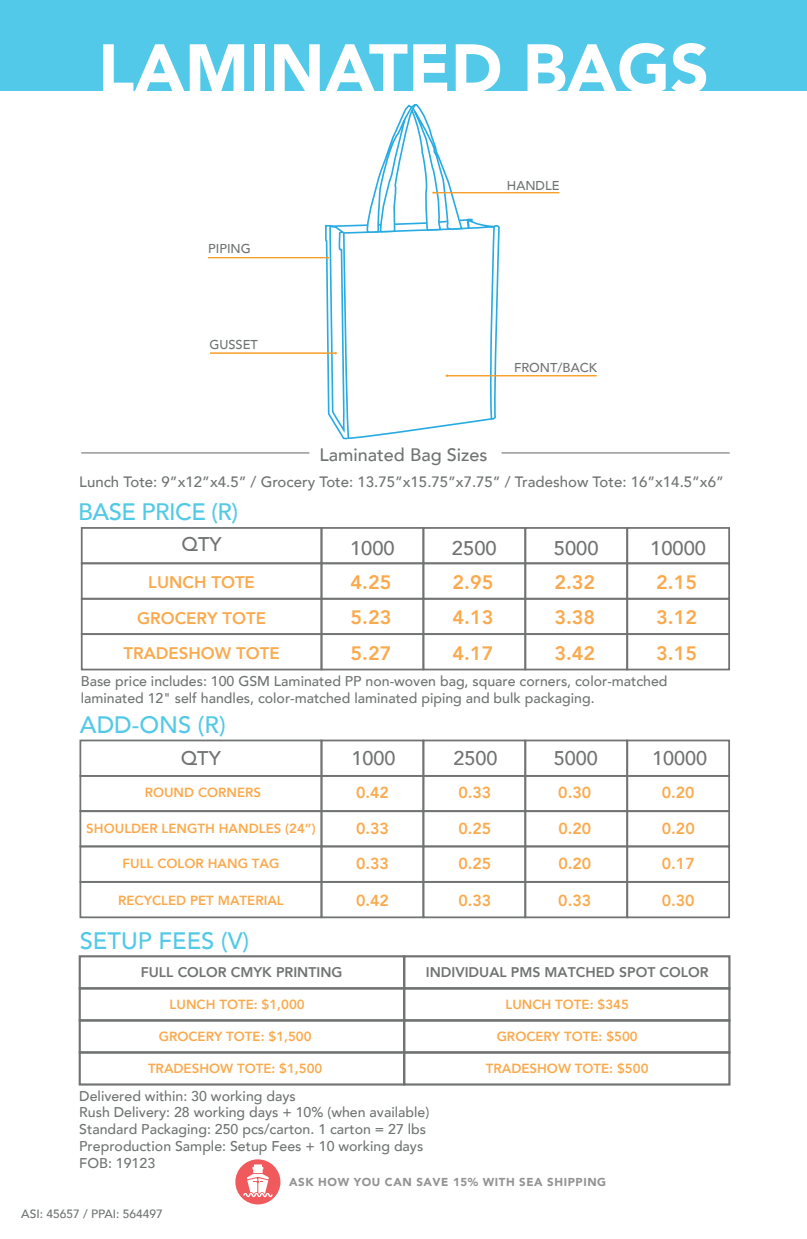
<style>
.page{position:relative;width:807px;height:1239px;background:#fff}
.page>*{position:absolute;margin:0;border:0;box-sizing:border-box;transform-origin:0 0}
.t1{font:900 68px "Avenir";color:#fff}
.t2{font:500 23.8px "Avenir";color:#52c9e6}
.t3{font:500 23.8px "Avenir";letter-spacing:-.02em;color:#52c9e6}
.t4{font:500 19.8px "Avenir";color:#717372}
.t5{font:800 19.4px "Avenir";color:#faaa4e}
.t6{font:500 18px "Avenir";color:#707373}
.t7{font:800 16.8px "Avenir";color:#faaa4e}
.t8{font:800 15.8px "Avenir";color:#faaa4e}
.t9{font:500 15px "Avenir";color:#707373}
.t10{font:500 14.2px/17px "Avenir";color:#707373}
.t11{font:800 14px "Avenir";color:#717372}
.t12{font:800 13.2px "Avenir";color:#faaa4e}
.t13{font:500 12.8px "Avenir";color:#707373}
.t14{font:500 12px "Avenir";color:#707373}
.t15{font:900 11.4px "Avenir";letter-spacing:.05em;color:#939393}
</style>
<div class="page">
<div style="left:79px;top:955px;width:326px;height:34px;border:2px solid #717372"></div>
<div style="left:403px;top:955px;width:327px;height:34px;border:2px solid #717372"></div>
<div style="left:79px;top:987px;width:326px;height:34px;border:2px solid #717372"></div>
<div style="left:403px;top:987px;width:327px;height:34px;border:2px solid #717372"></div>
<div style="left:79px;top:1019px;width:326px;height:34px;border:2px solid #717372"></div>
<div style="left:403px;top:1019px;width:327px;height:34px;border:2px solid #717372"></div>
<div style="left:79px;top:1051px;width:326px;height:34px;border:2px solid #717372"></div>
<div style="left:403px;top:1051px;width:327px;height:34px;border:2px solid #717372"></div>
<div style="left:320px;top:527px;width:104px;height:37px;border:2px solid #717372"></div>
<div style="left:422px;top:527px;width:104px;height:37px;border:2px solid #717372"></div>
<div style="left:524px;top:527px;width:104px;height:37px;border:2px solid #717372"></div>
<div style="left:626px;top:527px;width:103px;height:37px;border:2px solid #717372"></div>
<div style="left:320px;top:562px;width:104px;height:37px;border:2px solid #717372"></div>
<div style="left:422px;top:562px;width:104px;height:37px;border:2px solid #717372"></div>
<div style="left:524px;top:562px;width:104px;height:37px;border:2px solid #717372"></div>
<div style="left:626px;top:562px;width:103px;height:37px;border:2px solid #717372"></div>
<div style="left:81px;top:527px;width:241px;height:37px;border:2px solid #717372"></div>
<div style="left:81px;top:562px;width:241px;height:37px;border:2px solid #717372"></div>
<div style="left:320px;top:598px;width:104px;height:37px;border:2px solid #717372"></div>
<div style="left:422px;top:598px;width:104px;height:37px;border:2px solid #717372"></div>
<div style="left:524px;top:598px;width:104px;height:37px;border:2px solid #717372"></div>
<div style="left:626px;top:598px;width:103px;height:37px;border:2px solid #717372"></div>
<div style="left:81px;top:598px;width:241px;height:37px;border:2px solid #717372"></div>
<div style="left:320px;top:633px;width:104px;height:37px;border:2px solid #717372"></div>
<div style="left:422px;top:633px;width:104px;height:37px;border:2px solid #717372"></div>
<div style="left:524px;top:633px;width:104px;height:37px;border:2px solid #717372"></div>
<div style="left:626px;top:633px;width:103px;height:37px;border:2px solid #717372"></div>
<div style="left:81px;top:633px;width:241px;height:37px;border:2px solid #717372"></div>
<div style="left:320px;top:739px;width:104px;height:37px;border:2px solid #717372"></div>
<div style="left:422px;top:739px;width:104px;height:37px;border:2px solid #717372"></div>
<div style="left:524px;top:739px;width:104px;height:37px;border:2px solid #717372"></div>
<div style="left:626px;top:739px;width:103px;height:37px;border:2px solid #717372"></div>
<div style="left:320px;top:775px;width:104px;height:37px;border:2px solid #717372"></div>
<div style="left:422px;top:775px;width:104px;height:37px;border:2px solid #717372"></div>
<div style="left:524px;top:775px;width:104px;height:37px;border:2px solid #717372"></div>
<div style="left:626px;top:775px;width:103px;height:37px;border:2px solid #717372"></div>
<div style="left:79px;top:739px;width:243px;height:37px;border:2px solid #717372"></div>
<div style="left:79px;top:775px;width:243px;height:37px;border:2px solid #717372"></div>
<div style="left:422px;top:845px;width:104px;height:37px;border:2px solid #717372"></div>
<div style="left:524px;top:845px;width:104px;height:37px;border:2px solid #717372"></div>
<div style="left:626px;top:845px;width:103px;height:37px;border:2px solid #717372"></div>
<div style="left:320px;top:810px;width:104px;height:37px;border:2px solid #717372"></div>
<div style="left:422px;top:810px;width:104px;height:37px;border:2px solid #717372"></div>
<div style="left:524px;top:810px;width:104px;height:37px;border:2px solid #717372"></div>
<div style="left:626px;top:810px;width:103px;height:37px;border:2px solid #717372"></div>
<div style="left:79px;top:810px;width:243px;height:37px;border:2px solid #717372"></div>
<div style="left:79px;top:845px;width:243px;height:37px;border:2px solid #717372"></div>
<div style="left:320px;top:881px;width:104px;height:37px;border:2px solid #717372"></div>
<div style="left:422px;top:881px;width:104px;height:37px;border:2px solid #717372"></div>
<div style="left:524px;top:881px;width:104px;height:37px;border:2px solid #717372"></div>
<div style="left:626px;top:881px;width:103px;height:37px;border:2px solid #717372"></div>
<div style="left:79px;top:881px;width:243px;height:37px;border:2px solid #717372"></div>
<hr style="left:446px;top:375px;width:150px;height:1px;background:#f89c23">
<hr style="left:433px;top:192px;width:126px;height:1px;background:#f89c23">
<hr style="left:210px;top:353px;width:126px;height:1px;background:#f89c23">
<hr style="left:208px;top:257px;width:120px;height:1px;background:#f89c23">
<svg style="left:326px;top:105px;width:174px;height:335px"></svg>
<div style="left:0;top:0;width:806px;height:90px;background:#52c9e8"></div>
<svg style="left:235px;top:1159px;width:45px;height:45px"></svg>
<hr style="left:81px;top:452px;width:228px;height:1px;background:#717372">
<hr style="left:501px;top:452px;width:228px;height:1px;background:#717372">
<h1 class="t1" style="left:98px;top:10px;width:612px">LAMINATED BAGS</h1>
<p class="t13" style="left:208px;top:238px;width:44px">PIPING</p>
<p class="t13" style="left:209px;top:334px;width:50px">GUSSET</p>
<p class="t13" style="left:506px;top:174px;width:54px">HANDLE</p>
<p class="t13" style="left:514px;top:356px;width:84px">FRONT/BACK</p>
<p class="t6" style="left:319px;top:439px;width:169px">Laminated Bag Sizes</p>
<p class="t9" style="left:79px;top:469px;width:646px">Lunch Tote: 9”x12”x4.5” / Grocery Tote: 13.75”x15.75”x7.75” / Tradeshow Tote: 16”x14.5”x6”</p>
<h2 class="t3" style="left:78px;top:491px;width:161px">BASE PRICE (R)</h2>
<h3 class="t4" style="left:181px;top:527px;width:41px">QTY</h3>
<p class="t7" style="left:148px;top:569px;width:108px">LUNCH TOTE</p>
<h3 class="t4" style="left:350px;top:530px;width:46px">1000</h3>
<h3 class="t4" style="left:452px;top:530px;width:46px">2500</h3>
<h3 class="t4" style="left:554px;top:530px;width:46px">5000</h3>
<h3 class="t4" style="left:650px;top:530px;width:57px">10000</h3>
<h3 class="t5" style="left:350px;top:567px;width:42px">4.25</h3>
<h3 class="t5" style="left:452px;top:567px;width:42px">2.95</h3>
<h3 class="t5" style="left:554px;top:567px;width:42px">2.32</h3>
<h3 class="t5" style="left:656px;top:567px;width:42px">2.15</h3>
<p class="t7" style="left:137px;top:604px;width:130px">GROCERY TOTE</p>
<h3 class="t5" style="left:350px;top:602px;width:42px">5.23</h3>
<h3 class="t5" style="left:452px;top:602px;width:42px">4.13</h3>
<h3 class="t5" style="left:554px;top:602px;width:42px">3.38</h3>
<h3 class="t5" style="left:656px;top:602px;width:42px">3.12</h3>
<p class="t7" style="left:123px;top:640px;width:158px">TRADESHOW TOTE</p>
<h3 class="t5" style="left:350px;top:638px;width:42px">5.27</h3>
<h3 class="t5" style="left:452px;top:638px;width:42px">4.17</h3>
<h3 class="t5" style="left:554px;top:638px;width:42px">3.42</h3>
<h3 class="t5" style="left:656px;top:638px;width:42px">3.15</h3>
<p class="t10" style="left:81px;top:671px;width:588px">Base price includes: 100 GSM Laminated PP non-woven bag, square corners, color-matched laminated 12" self handles, color-matched laminated piping and bulk packaging.</p>
<h2 class="t2" style="left:80px;top:704px;width:147px">ADD-ONS (R)</h2>
<h3 class="t4" style="left:181px;top:740px;width:41px">QTY</h3>
<h3 class="t4" style="left:351px;top:741px;width:46px">1000</h3>
<h3 class="t4" style="left:453px;top:741px;width:46px">2500</h3>
<h3 class="t4" style="left:553px;top:741px;width:46px">5000</h3>
<h3 class="t4" style="left:652px;top:741px;width:57px">10000</h3>
<p class="t12" style="left:145px;top:782px;width:118px">ROUND CORNERS</p>
<p class="t8" style="left:356px;top:780px;width:34px">0.42</p>
<p class="t8" style="left:458px;top:780px;width:34px">0.33</p>
<p class="t8" style="left:558px;top:780px;width:34px">0.30</p>
<p class="t8" style="left:661px;top:780px;width:34px">0.20</p>
<p class="t12" style="left:86px;top:818px;width:231px">SHOULDER LENGTH HANDLES (24”)</p>
<p class="t8" style="left:356px;top:816px;width:34px">0.33</p>
<p class="t8" style="left:458px;top:816px;width:34px">0.25</p>
<p class="t8" style="left:558px;top:816px;width:34px">0.20</p>
<p class="t8" style="left:661px;top:816px;width:34px">0.20</p>
<p class="t12" style="left:123px;top:853px;width:158px">FULL COLOR HANG TAG</p>
<p class="t8" style="left:356px;top:850px;width:34px">0.33</p>
<p class="t8" style="left:458px;top:850px;width:34px">0.25</p>
<p class="t8" style="left:558px;top:850px;width:34px">0.20</p>
<p class="t8" style="left:661px;top:850px;width:34px">0.17</p>
<p class="t12" style="left:118px;top:890px;width:167px">RECYCLED PET MATERIAL</p>
<p class="t8" style="left:356px;top:888px;width:34px">0.42</p>
<p class="t8" style="left:458px;top:888px;width:34px">0.33</p>
<p class="t8" style="left:558px;top:888px;width:34px">0.33</p>
<p class="t8" style="left:661px;top:888px;width:34px">0.30</p>
<h2 class="t2" style="left:80px;top:920px;width:171px">SETUP FEES (V)</h2>
<p class="t11" style="left:141px;top:961px;width:203px">FULL COLOR CMYK PRINTING</p>
<p class="t11" style="left:426px;top:961px;width:284px">INDIVIDUAL PMS MATCHED SPOT COLOR</p>
<p class="t12" style="left:505px;top:994px;width:125px">LUNCH TOTE: $345</p>
<p class="t12" style="left:496px;top:1026px;width:142px">GROCERY TOTE: $500</p>
<p class="t12" style="left:486px;top:1058px;width:164px">TRADESHOW TOTE: $500</p>
<p class="t12" style="left:170px;top:994px;width:137px">LUNCH TOTE: $1,000</p>
<p class="t12" style="left:159px;top:1026px;width:154px">GROCERY TOTE: $1,500</p>
<p class="t12" style="left:148px;top:1058px;width:176px">TRADESHOW TOTE: $1,500</p>
<p class="t10" style="left:79px;top:1086px;width:351px">Delivered within: 30 working days<br>Rush Delivery: 28 working days + 10% (when available)<br>Standard Packaging: 250 pcs/carton. 1 carton = 27 lbs Preproduction Sample: Setup Fees + 10 working days FOB: 19123</p>
<p class="t14" style="left:21px;top:1203px;width:143px">ASI: 45657 / PPAI: 564497</p>
<p class="t15" style="left:289px;top:1172px;width:318px">ASK HOW YOU CAN SAVE 15% WITH SEA SHIPPING</p>
</div>
